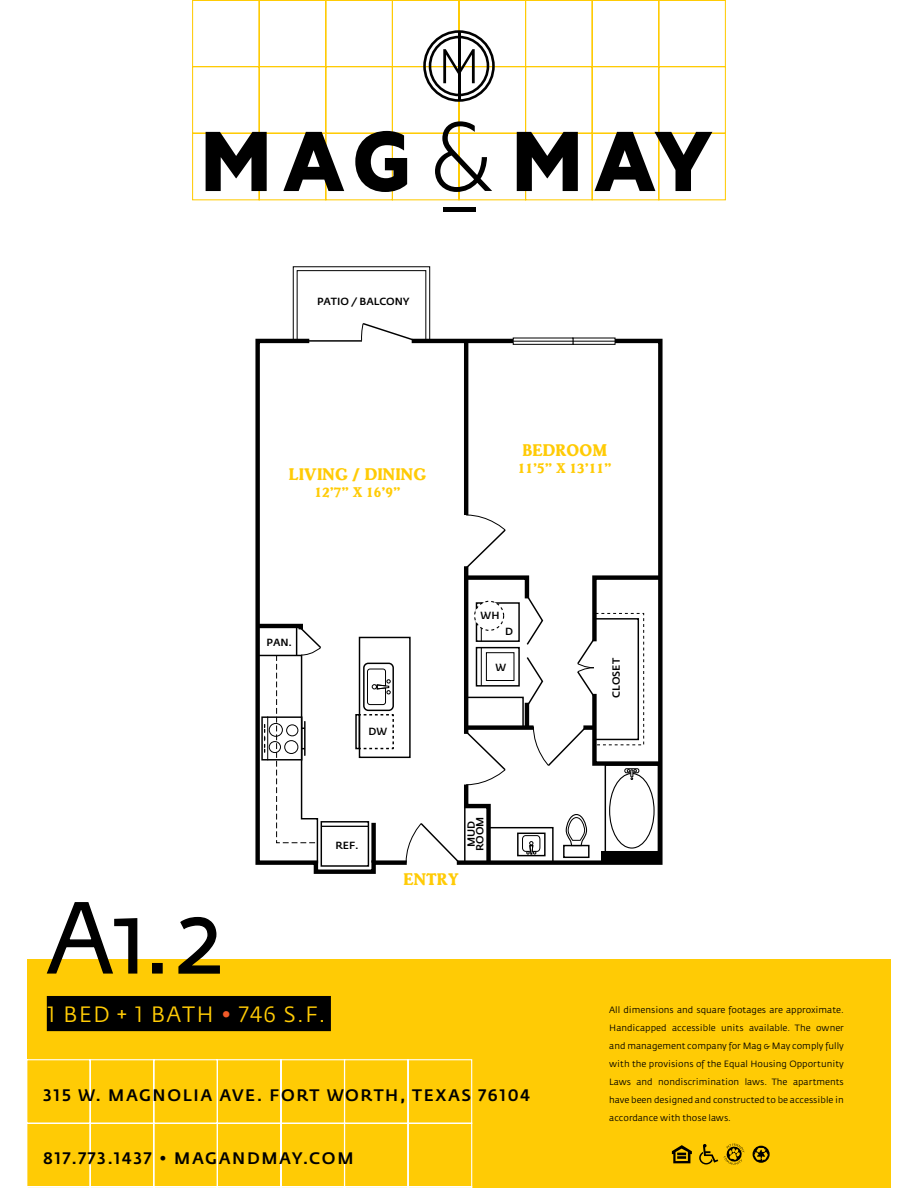
<style>
.page{position:relative;width:918px;height:1188px;background:#fff}
.page>*{position:absolute;margin:0;border:0;box-sizing:border-box;transform-origin:0 0}
.t1{font:99px "Fedra Sans";color:#000}
.t2{font:21.9px "Fedra Sans Book SC";letter-spacing:.06em;color:#ffcb05}
.t3{font:700 17.55px "Cooper Old Sty URW";color:#ffcb05}
.t4{font:16.5px "Fedra Sans Medium SC";letter-spacing:.1em;color:#000}
.t5{font:700 14.7px "Cooper Old Sty URW";color:#ffcb05}
.t6{font:10.35px/8.9px "Fedra Sans Medium SC";color:#000;text-align:center}
.t7{font:9px/18px "Fedra Sans";color:#000;text-align:justify}
.s1{color:#f15a29}
</style>
<div class="page">
<div style="left:27px;top:959px;width:864px;height:229px;background:#ffcb05"></div>
<svg style="left:27px;top:1059px;width:446px;height:129px"></svg>
<svg style="left:192px;top:0;width:534px;height:201px"></svg>
<svg style="left:423px;top:30px;width:72px;height:72px"></svg>
<hr style="left:458px;top:31px;width:2px;height:70px;background:#000">
<svg style="left:206px;top:132px;width:61px;height:59px"></svg>
<svg style="left:283px;top:132px;width:61px;height:59px"></svg>
<svg style="left:355px;top:131px;width:52px;height:61px"></svg>
<svg style="left:435px;top:121px;width:57px;height:71px"></svg>
<svg style="left:517px;top:132px;width:61px;height:59px"></svg>
<svg style="left:595px;top:132px;width:117px;height:59px"></svg>
<div style="left:443px;top:207px;width:32px;height:5px;background:#000"></div>
<svg style="left:753px;top:1146px;width:17px;height:17px"></svg>
<svg style="left:699px;top:1144px;width:19px;height:21px"></svg>
<svg style="left:672px;top:1145px;width:20px;height:18px"></svg>
<svg style="left:724px;top:1144px;width:21px;height:21px"></svg>
<div style="left:47px;top:996px;width:284px;height:35px;background:#000"></div>
<svg style="left:46px;top:902px;width:92px;height:72px"></svg>
<div style="left:152px;top:963px;width:11px;height:11px;border:2px solid #000"></div>
<svg style="left:178px;top:916px;width:42px;height:58px"></svg>
<svg style="left:255px;top:337px;width:150px;height:537px"></svg>
<svg style="left:411px;top:337px;width:252px;height:177px"></svg>
<hr style="left:464px;top:341px;width:4px;height:174px;background:#000">
<div style="left:371px;top:823px;width:5px;height:40px;background:#000"></div>
<svg style="left:574px;top:340px;width:39px;height:3px"></svg>
<div style="left:572px;top:338px;width:43px;height:7px;border:1px solid #000"></div>
<hr style="left:573px;top:341px;width:42px;height:1px;background:#000">
<svg style="left:515px;top:340px;width:56px;height:3px"></svg>
<div style="left:513px;top:338px;width:60px;height:7px;border:1px solid #000"></div>
<hr style="left:513px;top:341px;width:60px;height:1px;background:#000">
<div style="left:321px;top:821px;width:48px;height:46px;border:1px solid #000"></div>
<hr style="left:321px;top:826px;width:47px;height:1px;background:#000">
<svg style="left:361px;top:713px;width:34px;height:37px"></svg>
<div style="left:359px;top:637px;width:52px;height:121px;border:1px solid #000"></div>
<div style="left:363px;top:663px;width:31px;height:48px;border:1px solid #000;border-radius:5px"></div>
<svg style="left:367px;top:668px;width:24px;height:37px"></svg>
<svg style="left:293px;top:266px;width:137px;height:76px"></svg>
<svg style="left:405px;top:514px;width:258px;height:351px"></svg>
<svg style="left:255px;top:622px;width:68px;height:242px"></svg>
<p class="t6" style="left:317px;top:297px;width:94px">PATIO / BALCONY</p>
<h1 class="t1" style="left:47px;top:886px;width:177px">A1.2</h1>
<h3 class="t3" style="left:289px;top:464px;width:139px">LIVING / DINING</h3>
<h3 class="t5" style="left:314px;top:484px;width:88px">12’7” X 16’9”</h3>
<h3 class="t3" style="left:522px;top:440px;width:86px">BEDROOM</h3>
<h3 class="t5" style="left:518px;top:460px;width:95px">11’5” X 13’11”</h3>
<p class="t6" style="left:267px;top:638px;width:27px">PAN.</p>
<p class="t6" style="left:369px;top:727px;width:20px">DW</p>
<p class="t6" style="left:481px;top:612px;width:20px">WH</p>
<p class="t6" style="left:505px;top:627px;width:9px">D</p>
<p class="t6" style="left:496px;top:663px;width:12px">W</p>
<p class="t6" style="left:335px;top:841px;width:25px">REF.</p>
<p class="t6" style="left:467px;top:851px;width:36px;rotate:-90deg">MUD<br>ROOM</p>
<h3 class="t3" style="left:404px;top:870px;width:57px">ENTRY</h3>
<p class="t6" style="left:612px;top:698px;width:41px;rotate:-90deg">CLOSET</p>
<h2 class="t2" style="left:47px;top:1003px;width:280px">1 BED + 1 BATH <span class="s1">•</span> 746 S.F.</h2>
<h3 class="t4" style="left:43px;top:1086px;width:488px">315 W. MAGNOLIA AVE. FORT WORTH, TEXAS 76104</h3>
<h3 class="t4" style="left:43px;top:1149px;width:312px">817.773.1437 • MAGANDMAY.COM</h3>
<p class="t7" style="left:609px;top:1001px;width:236px">All dimensions and square footages are approximate.<br>Handicapped accessible units available. The owner and management company for Mag &amp; May comply fully with the provisions of the Equal Housing Opportunity Laws and nondiscrimination laws. The apartments have been designed and constructed to be accessible in accordance with those laws.</p>
</div>
